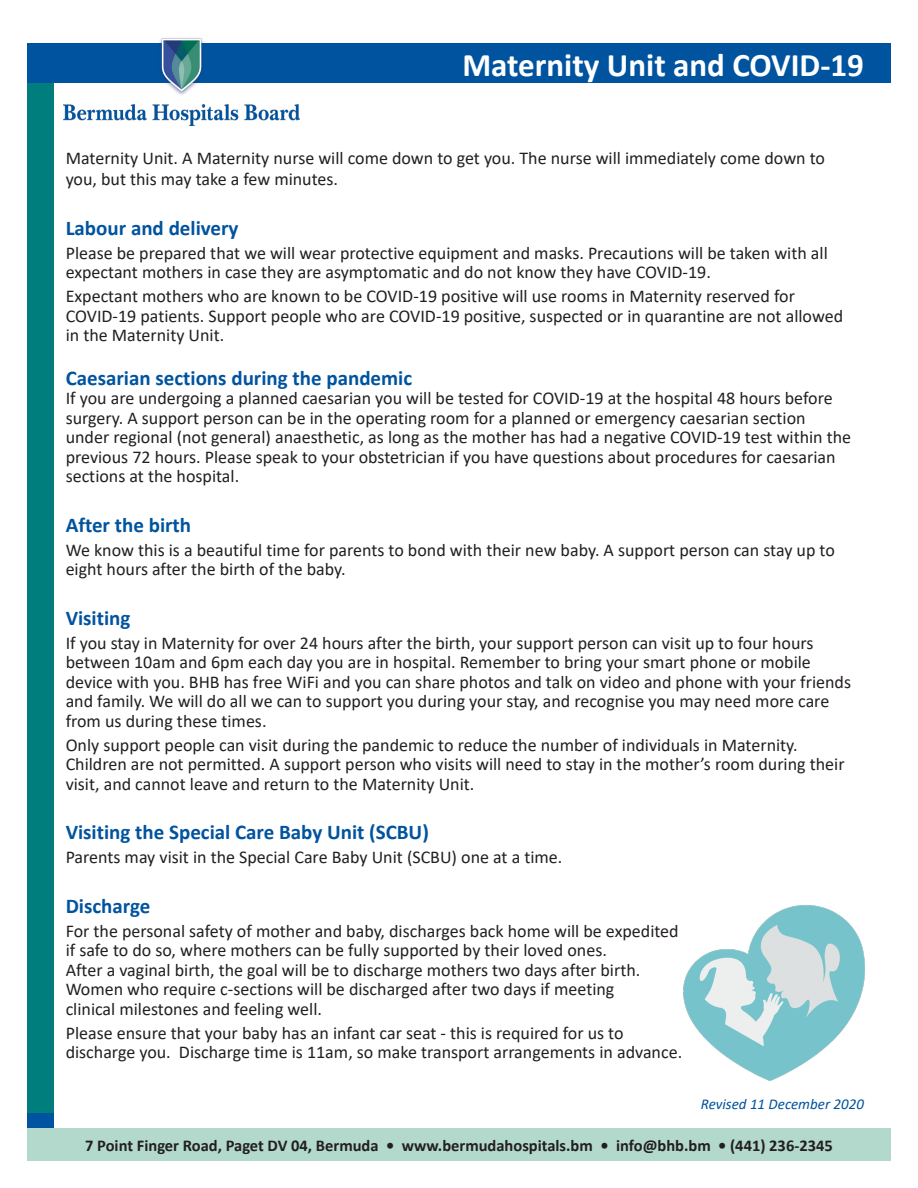
<style>
.page{position:relative;width:918px;height:1188px;background:#fff}
.page>*{position:absolute;margin:0;border:0;box-sizing:border-box;transform-origin:0 0}
.t1{font:700 33px "Calibri";color:#fff}
.Section_head{font:700 21px "Calibri";color:#00539f}
.Section_text_par_1{font:700 21px "Calibri";color:#00539f}
.Section_text_par_1-2{font:18px/19.5px "Calibri";color:#231f20}
.t2{font:700 16.5px "Calibri";color:#231f20}
.t3{font:italic 15px "Calibri";color:#00539f}
</style>
<div class="page">
<div style="left:27px;top:56px;width:27px;height:1105px;background:#007d7d"></div>
<div style="left:27px;top:44px;width:864px;height:39px;background:#00539f"></div>
<img style="left:63px;top:38px;width:237px;height:87px">
<div style="left:27px;top:1114px;width:27px;height:47px;background:#00539f"></div>
<div style="left:27px;top:1128px;width:864px;height:33px;background:#b2d9cb"></div>
<img style="left:683px;top:905px;width:182px;height:176px">
<p class="t1" style="left:462px;top:41px;width:403px">Maternity Unit and COVID-19</p>
<p class="Section_text_par_1-2" style="left:66px;top:146px;width:761px;line-height:21.6px">Maternity Unit. A Maternity nurse will come down to get you. The nurse will immediately come down to you, but this may take a few minutes.</p>
<p class="Section_head" style="left:66px;top:213px;width:174px">Labour and delivery</p>
<p class="Section_text_par_1-2" style="left:66px;top:243px;width:764px">Please be prepared that we will wear protective equipment and masks. Precautions will be taken with all expectant mothers in case they are asymptomatic and do not know they have COVID-19.</p>
<p class="Section_text_par_1-2" style="left:66px;top:286px;width:779px">Expectant mothers who are known to be COVID-19 positive will use rooms in Maternity reserved for<br>COVID-19 patients. Support people who are COVID-19 positive, suspected or in quarantine are not allowed in the Maternity Unit.</p>
<p class="Section_text_par_1" style="left:66px;top:363px;width:348px">Caesarian sections during the pandemic</p>
<p class="Section_text_par_1-2" style="left:66px;top:388px;width:787px">If you are undergoing a planned caesarian you will be tested for COVID-19 at the hospital 48 hours before surgery. A support person can be in the operating room for a planned or emergency caesarian section under regional (not general) anaesthetic, as long as the mother has had a negative COVID-19 test within the previous 72 hours. Please speak to your obstetrician if you have questions about procedures for caesarian sections at the hospital.</p>
<p class="Section_head" style="left:66px;top:510px;width:127px">After the birth</p>
<p class="Section_text_par_1-2" style="left:66px;top:540px;width:771px">We know this is a beautiful time for parents to bond with their new baby. A support person can stay up to eight hours after the birth of the baby.</p>
<p class="Section_head" style="left:66px;top:603px;width:66px">Visiting</p>
<p class="Section_text_par_1-2" style="left:66px;top:633px;width:787px">If you stay in Maternity for over 24 hours after the birth, your support person can visit up to four hours between 10am and 6pm each day you are in hospital. Remember to bring your smart phone or mobile device with you. BHB has free WiFi and you can share photos and talk on video and phone with your friends and family. We will do all we can to support you during your stay, and recognise you may need more care from us during these times.</p>
<p class="Section_text_par_1-2" style="left:66px;top:735px;width:780px">Only support people can visit during the pandemic to reduce the number of individuals in Maternity.<br>Children are not permitted. A support person who visits will need to stay in the mother’s room during their visit, and cannot leave and return to the Maternity Unit.</p>
<p class="Section_head" style="left:66px;top:817px;width:365px">Visiting the Special Care Baby Unit (SCBU)</p>
<p class="Section_text_par_1-2" style="left:66px;top:847px;width:498px">Parents may visit in the Special Care Baby Unit (SCBU) one at a time.</p>
<p class="Section_head" style="left:66px;top:891px;width:86px">Discharge</p>
<p class="Section_text_par_1-2" style="left:66px;top:921px;width:615px">For the personal safety of mother and baby, discharges back home will be expedited if safe to do so, where mothers can be fully supported by their loved ones.<br>After a vaginal birth, the goal will be to discharge mothers two days after birth.<br>Women who require c-sections will be discharged after two days if meeting<br>clinical milestones and feeling well.</p>
<p class="Section_text_par_1-2" style="left:66px;top:1023px;width:618px">Please ensure that your baby has an infant car seat - this is required for us to discharge you. Discharge time is 11am, so make transport arrangements in advance.</p>
<p class="t3" style="left:701px;top:1093px;width:165px">Revised 11 December 2020</p>
<p class="t2" style="left:85px;top:1134px;width:749px">7 Point Finger Road, Paget DV 04, Bermuda • www.bermudahospitals.bm • info@bhb.bm • (441) 236-2345</p>
</div>
